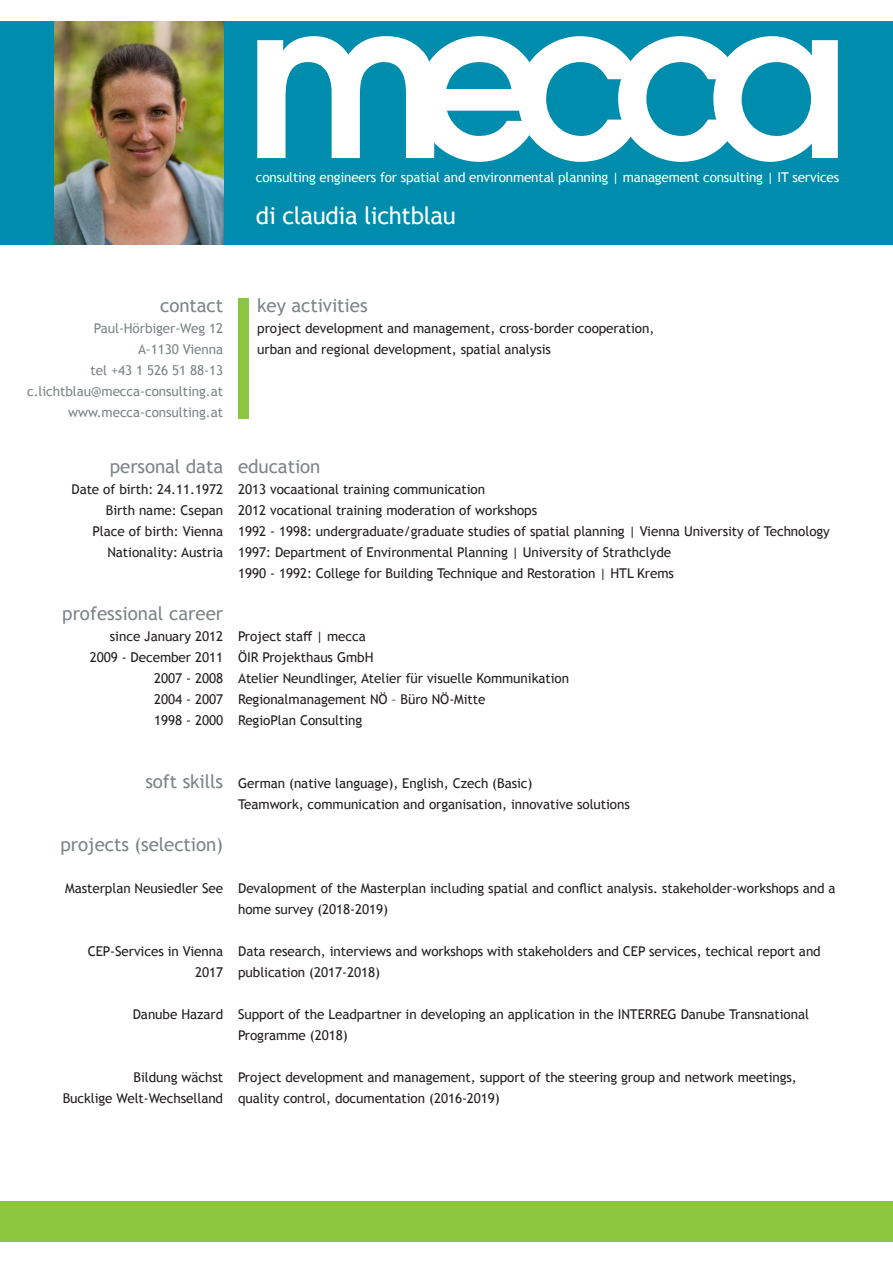
<style>
.page{position:relative;width:893px;height:1263px;background:#fff}
.page>*{position:absolute;margin:0;border:0;box-sizing:border-box;transform-origin:0 0}
.t1{font:24px "Trebuchet MS";letter-spacing:-.015em;color:#fff}
.t2{font:18.75px "Trebuchet MS";letter-spacing:-.005em;color:#7e8587}
.t3{font:13.5px/21px "Trebuchet MS";letter-spacing:-.005em;color:#231f20}
.t4{font:13.5px "Trebuchet MS";letter-spacing:-.005em;color:#7e8587}
.t5{font:13.5px "Trebuchet MS";letter-spacing:-.015em;color:#fff}
</style>
<div class="page">
<div style="left:0;top:21px;width:893px;height:224px;background:#008cac"></div>
<img style="left:54px;top:21px;width:169px;height:224px">
<svg style="left:257px;top:36px;width:581px;height:126px"></svg>
<div style="left:0;top:1201px;width:893px;height:41px;background:#8bc63e"></div>
<div style="left:238px;top:298px;width:11px;height:120px;background:#8bc63e"></div>
<p class="t5" style="left:256px;top:168px;width:585px">consulting engineers for spatial and environmental planning | management consulting | IT services</p>
<p class="t1" style="left:256px;top:200px;width:201px">di claudia lichtblau</p>
<p class="t2" style="left:160px;top:293px;width:65px">contact</p>
<p class="t4" style="left:94px;top:319px;width:131px">Paul-Hörbiger-Weg 12</p>
<p class="t4" style="left:138px;top:340px;width:87px">A-1130 Vienna</p>
<p class="t4" style="left:91px;top:361px;width:134px">tel +43 1 526 51 88-13</p>
<p class="t4" style="left:27px;top:382px;width:198px">c.lichtblau@mecca-consulting.at</p>
<p class="t4" style="left:68px;top:403px;width:156px">www.mecca-consulting.at</p>
<p class="t2" style="left:257px;top:293px;width:112px">key activities</p>
<p class="t3" style="left:257px;top:317px;width:398px">project development and management, cross-border cooperation,</p>
<p class="t3" style="left:257px;top:338px;width:295px">urban and regional development, spatial analysis</p>
<p class="t2" style="left:110px;top:454px;width:115px">personal data</p>
<p class="t3" style="left:71px;top:478px;width:153px">Date of birth: 24.11.1972</p>
<p class="t3" style="left:106px;top:499px;width:119px">Birth name: Csepan</p>
<p class="t3" style="left:93px;top:520px;width:132px">Place of birth: Vienna</p>
<p class="t3" style="left:107px;top:541px;width:117px">Nationality: Austria</p>
<p class="t2" style="left:62px;top:601px;width:162px">professional career</p>
<p class="t3" style="left:110px;top:625px;width:115px">since January 2012</p>
<p class="t3" style="left:90px;top:646px;width:135px">2009 - December 2011</p>
<p class="t3" style="left:154px;top:667px;width:70px">2007 - 2008</p>
<p class="t3" style="left:154px;top:688px;width:70px">2004 - 2007</p>
<p class="t3" style="left:154px;top:709px;width:70px">1998 - 2000</p>
<p class="t2" style="left:238px;top:454px;width:84px">education</p>
<p class="t3" style="left:238px;top:478px;width:248px">2013 vocaational training communication</p>
<p class="t3" style="left:238px;top:499px;width:301px">2012 vocational training moderation of workshops</p>
<p class="t3" style="left:238px;top:520px;width:593px">1992 - 1998: undergraduate/graduate studies of spatial planning | Vienna University of Technology</p>
<p class="t3" style="left:238px;top:541px;width:435px">1997: Department of Environmental Planning | University of Strathclyde</p>
<p class="t3" style="left:238px;top:562px;width:437px">1990 - 1992: College for Building Technique and Restoration | HTL Krems</p>
<p class="t3" style="left:238px;top:625px;width:129px">Project staff | mecca</p>
<p class="t3" style="left:238px;top:646px;width:137px">ÖIR Projekthaus GmbH</p>
<p class="t3" style="left:238px;top:667px;width:332px">Atelier Neundlinger, Atelier für visuelle Kommunikation</p>
<p class="t3" style="left:238px;top:688px;width:249px">Regionalmanagement NÖ – Büro NÖ-Mitte</p>
<p class="t3" style="left:238px;top:709px;width:126px">RegioPlan Consulting</p>
<p class="t2" style="left:145px;top:769px;width:79px">soft skills</p>
<p class="t2" style="left:60px;top:832px;width:164px">projects (selection)</p>
<p class="t3" style="left:65px;top:877px;width:159px">Masterplan Neusiedler See</p>
<p class="t3" style="left:88px;top:940px;width:137px;text-align:right">CEP-Services in Vienna<br>2017</p>
<p class="t3" style="left:133px;top:1003px;width:92px">Danube Hazard</p>
<p class="t3" style="left:134px;top:1066px;width:91px">Bildung wächst</p>
<p class="t3" style="left:63px;top:1087px;width:162px">Bucklige Welt-Wechselland</p>
<p class="t3" style="left:238px;top:773px;width:296px">German (native language), English, Czech (Basic)</p>
<p class="t3" style="left:238px;top:794px;width:393px">Teamwork, communication and organisation, innovative solutions</p>
<p class="t3" style="left:238px;top:878px;width:599px">Devalopment of the Masterplan including spatial and conflict analysis. stakeholder-workshops and a home survey (2018-2019)</p>
<p class="t3" style="left:238px;top:941px;width:584px">Data research, interviews and workshops with stakeholders and CEP services, techical report and publication (2017-2018)</p>
<p class="t3" style="left:238px;top:1004px;width:572px">Support of the Leadpartner in developing an application in the INTERREG Danube Transnational<br>Programme (2018)</p>
<p class="t3" style="left:238px;top:1067px;width:560px">Project development and management, support of the steering group and network meetings, quality control, documentation (2016-2019)</p>
</div>
